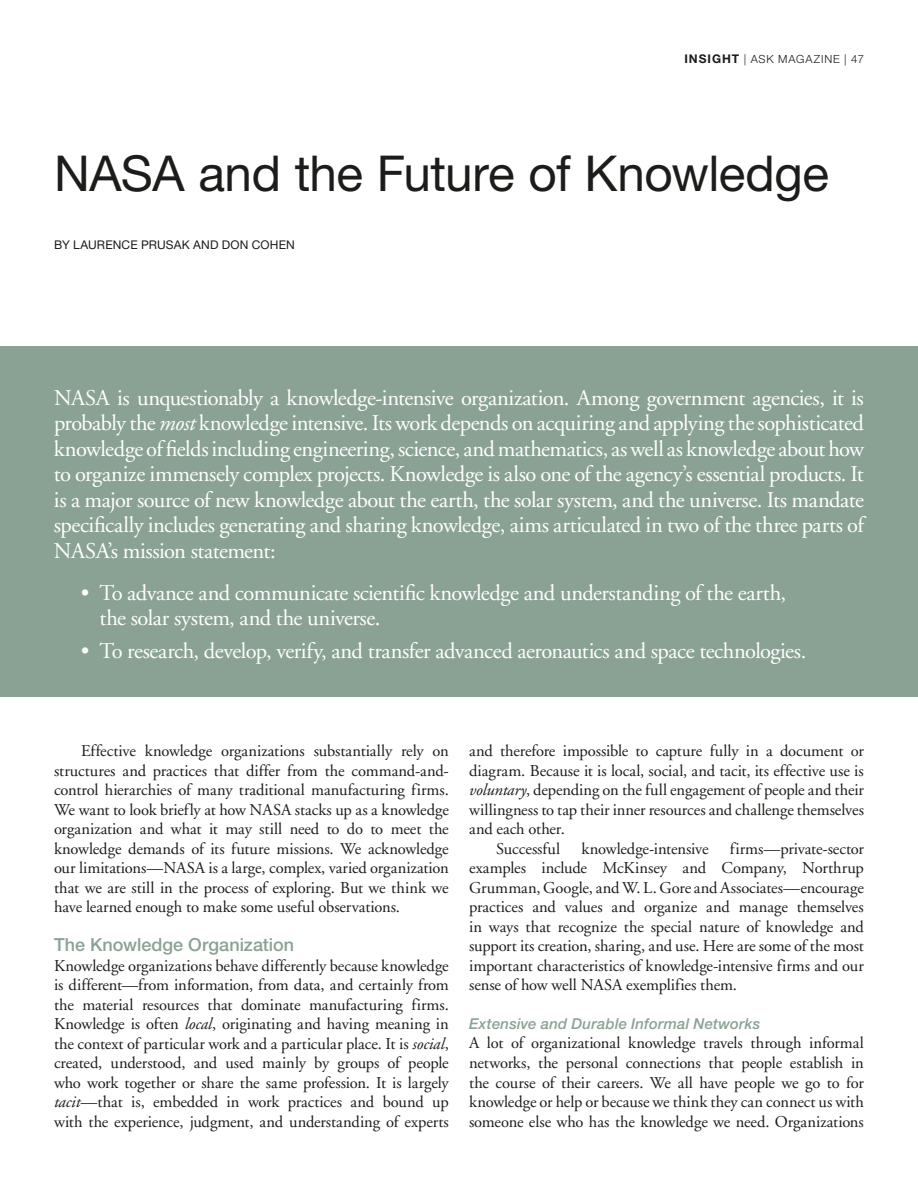
<style>
.page{position:relative;width:918px;height:1188px;background:#fff}
.page>*{position:absolute;margin:0;border:0;box-sizing:border-box;transform-origin:0 0}
.t1{font:49.5px "Helvetica Neue";letter-spacing:-.01em;color:#1c1c1a}
.t2{font:22.5px/25.5px "Adobe Garamond";letter-spacing:-.02em;color:#fff;text-align:justify}
.t3{font:500 18px "Helvetica Neue";color:#8aa294}
.t4{font:16.5px/19.5px "Adobe Garamond";letter-spacing:-.005em;color:#1c1c1a}
.t5{font:12px "Helvetica Neue";letter-spacing:.015em;color:#1c1c1a}
.t6{font:300 11.25px "Helvetica Neue";letter-spacing:.075em;color:#1c1c1a}
.s1{font-weight:700;font-size:12px}
.s2{font-style:italic}
.s3{font-family:"Helvetica Neue";font-weight:500;font-style:italic;font-size:15px;color:#8aa294}
</style>
<div class="page">
<div style="left:0;top:346px;width:918px;height:352px;background:#8aa294"></div>
<p class="t6" style="left:684px;top:53px;width:181px"><span class="s1">INSIGHT</span> | ASK MAGAZINE | 47</p>
<h1 class="t1" style="left:54px;top:143px;width:776px">NASA and the Future of Knowledge</h1>
<p class="t5" style="left:54px;top:238px;width:242px">BY LAURENCE PRUSAK AND DON COHEN</p>
<h3 class="t2" style="left:54px;top:386px;width:812px">NASA is unquestionably a knowledge-intensive organization. Among government agencies, it is probably the <span class="s2">most</span> knowledge intensive. Its work depends on acquiring and applying the sophisticated knowledge of fields including engineering, science, and mathematics, as well as knowledge about how to organize immensely complex projects. Knowledge is also one of the agency’s essential products. It is a major source of new knowledge about the earth, the solar system, and the universe. Its mandate specifically includes generating and sharing knowledge, aims articulated in two of the three parts of NASA’s mission statement:</h3>
<p class="t2" style="left:81px;top:581px;width:707px">• To advance and communicate scientific knowledge and understanding of the earth,</p>
<h3 class="t2" style="left:100px;top:606px;width:282px">the solar system, and the universe.</h3>
<p class="t2" style="left:81px;top:639px;width:727px">• To research, develop, verify, and transfer advanced aeronautics and space technologies.</p>
<p class="t4" style="left:54px;top:741px;width:812px;text-indent:27px">Effective knowledge organizations substantially rely on and therefore impossible to capture fully in a document or structures and practices that differ from the command-and- diagram. Because it is local, social, and tacit, its effective use is control hierarchies of many traditional manufacturing firms. <span class="s2">voluntary</span>, depending on the full engagement of people and their We want to look briefly at how NASA stacks up as a knowledge willingness to tap their inner resources and challenge themselves organization and what it may still need to do to meet the and each other.<br>knowledge demands of its future missions. We acknowledge</p>
<p class="t4" style="left:54px;top:839px;width:811px;text-align:justify;text-indent:676px">firms—private-sector our limitations—NASA is a large, complex, varied organization examples include McKinsey and Company, Northrup that we are still in the process of exploring. But we think we Grumman, Google, and W. L. Gore and Associates—encourage have learned enough to make some useful observations.</p>
<p class="t4" style="left:496px;top:839px;width:66px">Successful</p>
<p class="t4" style="left:582px;top:839px;width:129px">knowledge-intensive</p>
<p class="t4" style="left:469px;top:897px;width:396px">practices and values and organize and manage themselves</p>
<p class="t4" style="left:469px;top:917px;width:396px">in ways that recognize the special nature of knowledge and</p>
<p class="t3" style="left:54px;top:934px;width:242px">The Knowledge Organization</p>
<p class="t4" style="left:54px;top:936px;width:812px;text-indent:415px">support its creation, sharing, and use. Here are some of the most Knowledge organizations behave differently because knowledge important characteristics of knowledge-intensive firms and our is different—from information, from data, and certainly from sense of how well NASA exemplifies them.<br>the material resources that dominate manufacturing firms.<br>Knowledge is often <span class="s2">local</span>, originating and having meaning in <span class="s3">Extensive and Durable Informal Networks<br></span>the context of particular work and a particular place. It is <span class="s2">social</span>, A lot of organizational knowledge travels through informal created, understood, and used mainly by groups of people networks, the personal connections that people establish in who work together or share the same profession. It is largely the course of their careers. We all have people we go to for <span class="s2">tacit</span>—that is, embedded in work practices and bound up knowledge or help or because we think they can connect us with with the experience, judgment, and understanding of experts someone else who has the knowledge we need. Organizations</p>
</div>
